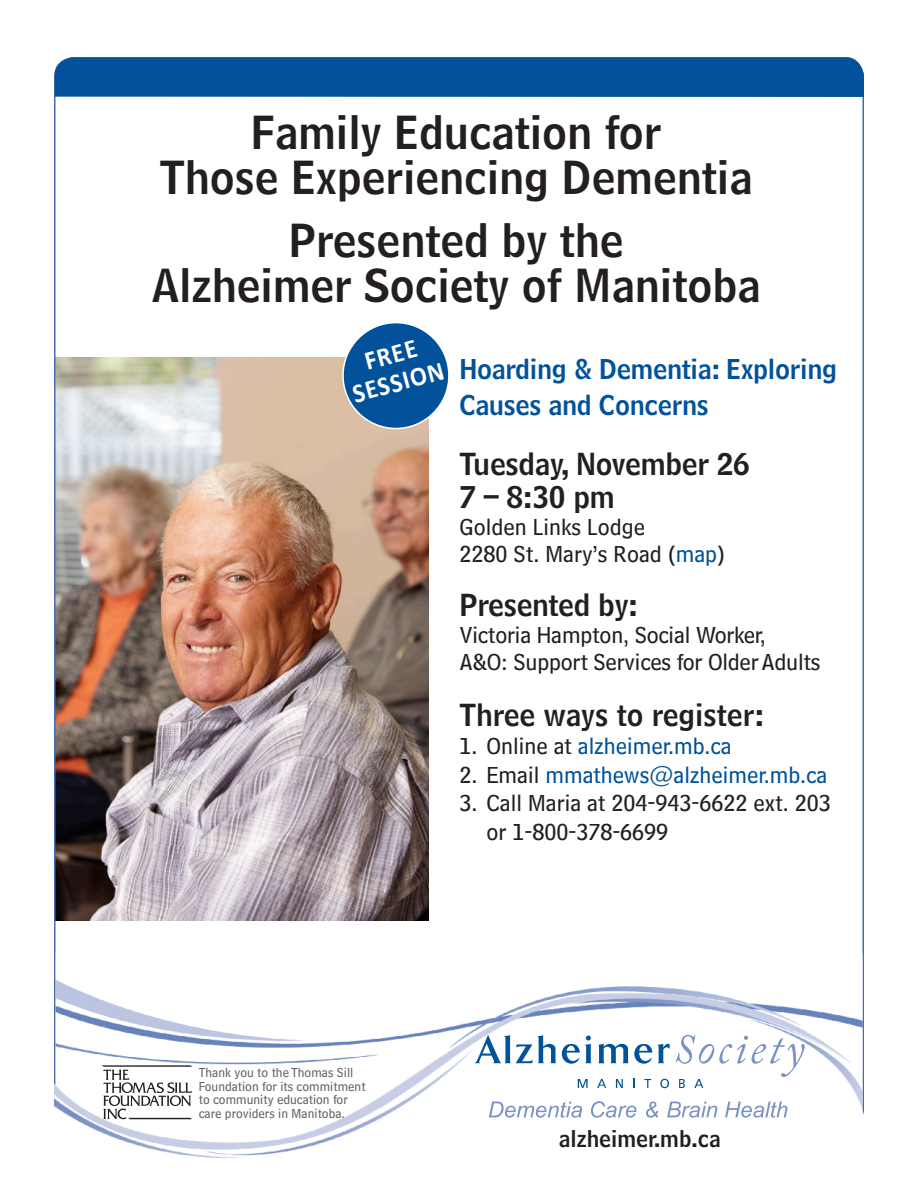
<style>
.page{position:relative;width:918px;height:1188px;background:#fff}
.page>*{position:absolute;margin:0;border:0;box-sizing:border-box;transform-origin:0 0}
.t1{font:45px "Bell Centennial Std Name Num";color:#231f20}
.t2{font:30px "Bell Centennial Std Name Num";letter-spacing:-.01em;color:#231f20}
.t3{font:27px/36px "Bell Centennial Std Name Num";letter-spacing:-.01em;color:#01529a}
.t4{font:700 27px "Calibri";color:#fff;scale:.93 1}
.t5{font:24px/27px "Bell Centennial Std Sub Capt";color:#231f20}
.t6{font:24px "Bell Centennial Std Sub Capt";color:#01529a}
.t7{font:22.5px "Bell Centennial Std Name Num";color:#231f20}
.t8{font:13.5px/13.5px "Bell Centennial Std Sub Capt";color:#636366}
.s1{color:#01529a}
.s2{color:#231f20}
</style>
<div class="page">
<img style="left:57px;top:357px;width:372px;height:564px">
<img style="left:54px;top:953px;width:810px;height:205px">
<svg style="left:475px;top:1035px;width:81px;height:28px"></svg>
<svg style="left:562px;top:1036px;width:30px;height:28px"></svg>
<svg style="left:598px;top:1044px;width:72px;height:20px"></svg>
<svg style="left:578px;top:1079px;width:10px;height:9px"></svg>
<svg style="left:597px;top:1079px;width:9px;height:9px"></svg>
<svg style="left:616px;top:1079px;width:7px;height:9px"></svg>
<svg style="left:633px;top:1079px;width:2px;height:9px"></svg>
<svg style="left:644px;top:1079px;width:7px;height:9px"></svg>
<svg style="left:660px;top:1079px;width:9px;height:9px"></svg>
<svg style="left:676px;top:1035px;width:129px;height:53px"></svg>
<svg style="left:489px;top:1102px;width:93px;height:16px"></svg>
<svg style="left:591px;top:1101px;width:45px;height:17px"></svg>
<svg style="left:667px;top:1102px;width:50px;height:16px"></svg>
<svg style="left:725px;top:1102px;width:62px;height:16px"></svg>
<svg style="left:646px;top:1101px;width:12px;height:17px"></svg>
<img style="left:100px;top:1064px;width:94px;height:57px">
<div style="left:343px;top:323px;width:106px;height:106px;background:#01529a;border-radius:50%"></div>
<div style="left:342px;top:322px;width:108px;height:107px;border:2px solid #fff;border-radius:50%"></div>
<svg style="left:54px;top:57px;width:810px;height:41px;background:#0a589d"></svg>
<p class="t1" style="left:251px;top:104px;width:412px">Family Education for</p>
<p class="t1" style="left:160px;top:149px;width:594px">Those Experiencing Dementia</p>
<p class="t1" style="left:289px;top:212px;width:336px">Presented by the</p>
<p class="t1" style="left:152px;top:257px;width:610px">Alzheimer Society of Manitoba</p>
<p class="t4" style="left:361px;top:345px;width:59px;rotate:-15deg">FREE</p>
<p class="t4" style="left:349px;top:377px;width:102px;rotate:-15deg">SESSION</p>
<p class="t3" style="left:459px;top:351px;width:379px">Hoarding &amp; Dementia: Exploring<br>Causes and Concerns</p>
<p class="t2" style="left:459px;top:445px;width:292px">Tuesday, November 26</p>
<p class="t2" style="left:459px;top:478px;width:157px">7 – 8:30 pm</p>
<p class="t5" style="left:459px;top:513px;width:187px">Golden Links Lodge</p>
<p class="t5" style="left:459px;top:540px;width:267px">2280 St. Mary’s Road (<span class="s1">map</span>)</p>
<p class="t2" style="left:459px;top:586px;width:180px">Presented by:</p>
<p class="t5" style="left:459px;top:621px;width:363px">Victoria Hampton, Social Worker,<br>A&amp;O: Support Services for Older Adults</p>
<p class="t2" style="left:459px;top:696px;width:307px">Three ways to register:</p>
<p class="t6" style="left:459px;top:732px;width:274px"><span class="s2">1. Online at</span> alzheimer.mb.ca</p>
<p class="t6" style="left:459px;top:760px;width:370px"><span class="s2">2. Email</span> mmathews@alzheimer.mb.ca</p>
<p class="t5" style="left:486px;top:789px;width:346px;line-height:28.5px;text-indent:-27px">3. Call Maria at 204-943-6622 ext. 203 or 1-800-378-6699</p>
<p class="t8" style="left:199px;top:1066px;width:168px">Thank you to the Thomas Sill<br>Foundation for its commitment to community education for care providers in Manitoba.</p>
<p class="t7" style="left:559px;top:1125px;width:163px">alzheimer.mb.ca</p>
</div>
